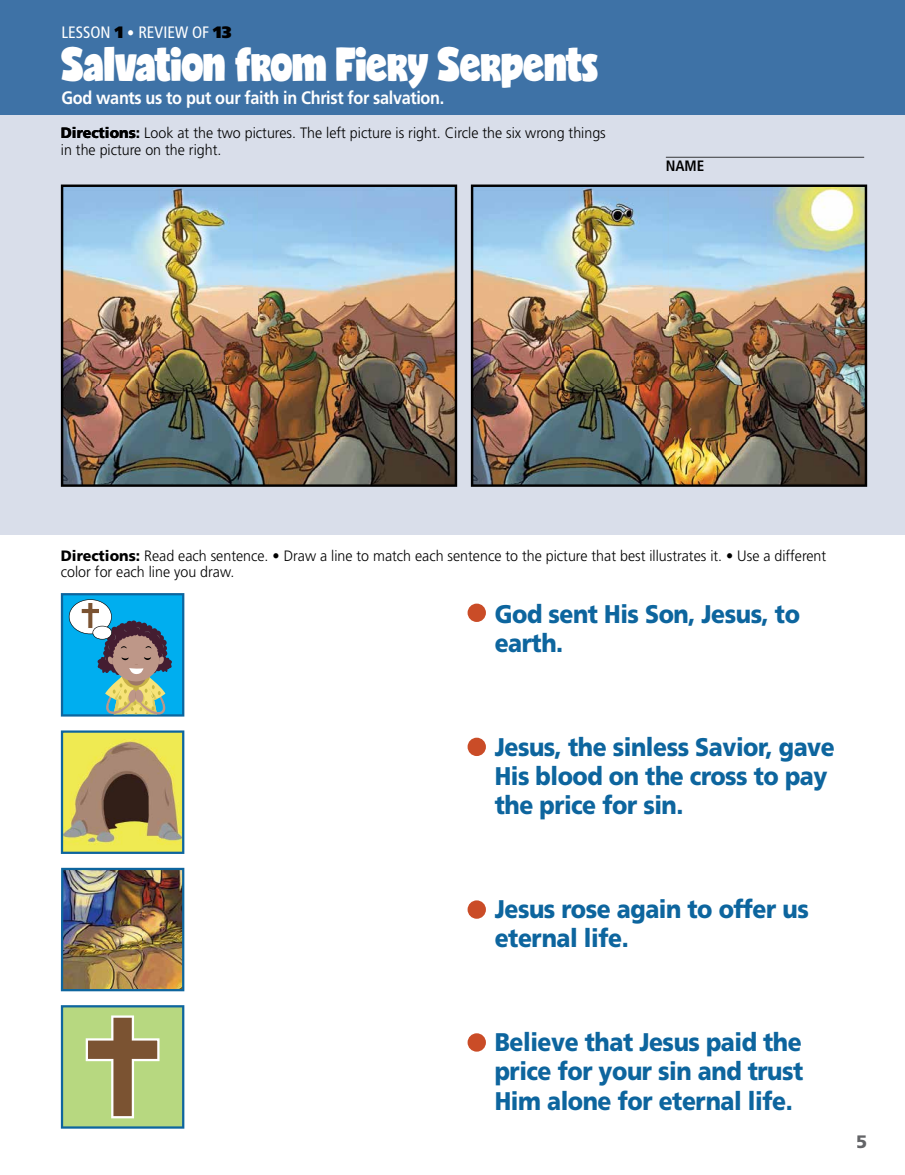
<style>
.page{position:relative;width:905px;height:1175px;background:#fff}
.page>*{position:absolute;margin:0;border:0;box-sizing:border-box;transform-origin:0 0}
.t1{font:45px "Candy";letter-spacing:-.02em;color:#fff;scale:.9 1}
.t2{font:900 25.5px/29.2px "Frutiger LT Std";letter-spacing:-.02em;color:#0d659e;scale:.9 1}
.t3{font:700 18px "Frutiger LT Std";letter-spacing:-.02em;color:#fff;scale:.9 1}
.t4{font:900 18px "Frutiger LT Std";color:#636467}
.t5{font:condensed 16.5px "Frutiger LT Std";color:#fff}
.t6{font:300 15px/16.5px "Frutiger LT Std";color:#000;scale:.95 1}
.t7{font:700 condensed 15px "Frutiger LT Std";color:#fff}
.t8{font:700 condensed 15px "Frutiger LT Std";color:#000}
.s1{font-weight:900;font-stretch:normal;color:#000}
.s2{font-weight:300;font-stretch:normal;font-size:15px}
.s3{font-weight:900}
</style>
<div class="page">
<div style="left:0;top:114px;width:904px;height:420px;background:#d9deea"></div>
<img style="left:61px;top:867px;width:123px;height:124px">
<svg style="left:61px;top:730px;width:123px;height:124px;background:#aea35c"></svg>
<svg style="left:61px;top:1005px;width:123px;height:123px;background:#a7bc7b"></svg>
<svg style="left:61px;top:593px;width:123px;height:123px;background:#49a0bc"></svg>
<div style="left:0;top:0;width:904px;height:114px;background:#3e72a6"></div>
<hr style="left:665px;top:157px;width:199px;height:1px;background:#000">
<img style="left:61px;top:184px;width:396px;height:303px">
<img style="left:471px;top:184px;width:396px;height:303px">
<div style="left:467px;top:603px;width:19px;height:19px;background:#ca4c27;border-radius:50%"></div>
<div style="left:467px;top:737px;width:19px;height:19px;background:#ca4c27;border-radius:50%"></div>
<div style="left:467px;top:900px;width:19px;height:18px;background:#ca4c27;border-radius:50%"></div>
<div style="left:467px;top:1033px;width:19px;height:18px;background:#ca4c27;border-radius:50%"></div>
<p class="t5" style="left:61px;top:23px;width:172px">LESSON <span class="s1">1</span> <span class="s2">•</span> REVIEW OF <span class="s1">13</span></p>
<h1 class="t1" style="left:61px;top:44px;width:598px">Salvation from Fiery Serpents</h1>
<h1 class="t1" style="left:61px;top:44px;width:90px">Tit e</h1>
<p class="t7" style="left:53px;top:88px;width:40px">NAME</p>
<p class="t3" style="left:61px;top:84px;width:65px">Subtitle</p>
<p class="t3" style="left:61px;top:87px;width:426px">God wants us to put our faith in Christ for salvation.</p>
<p class="t6" style="left:61px;top:125px;width:575px"><span class="s3">Directions:</span> Look at the two pictures. The left picture is right. Circle the six wrong things in the picture on the right.</p>
<p class="t8" style="left:665px;top:157px;width:40px">NAME</p>
<p class="t6" style="left:61px;top:547px;width:807px"><span class="s3">Directions:</span> Read each sentence. • Draw a line to match each sentence to the picture that best illustrates it. • Use a different color for each line you draw.</p>
<h2 class="t2" style="left:494px;top:599px;width:340px">God sent His Son, Jesus, to earth.</h2>
<h2 class="t2" style="left:494px;top:732px;width:379px">Jesus, the sinless Savior, gave<br>His blood on the cross to pay the price for sin.</h2>
<h2 class="t2" style="left:494px;top:894px;width:350px">Jesus rose again to offer us eternal life.</h2>
<h2 class="t2" style="left:494px;top:1027px;width:344px;text-align:justify">Believe that Jesus paid the price for your sin and trust Him alone for eternal life.</h2>
<p class="t4" style="left:856px;top:1130px;width:13px">5</p>
</div>
